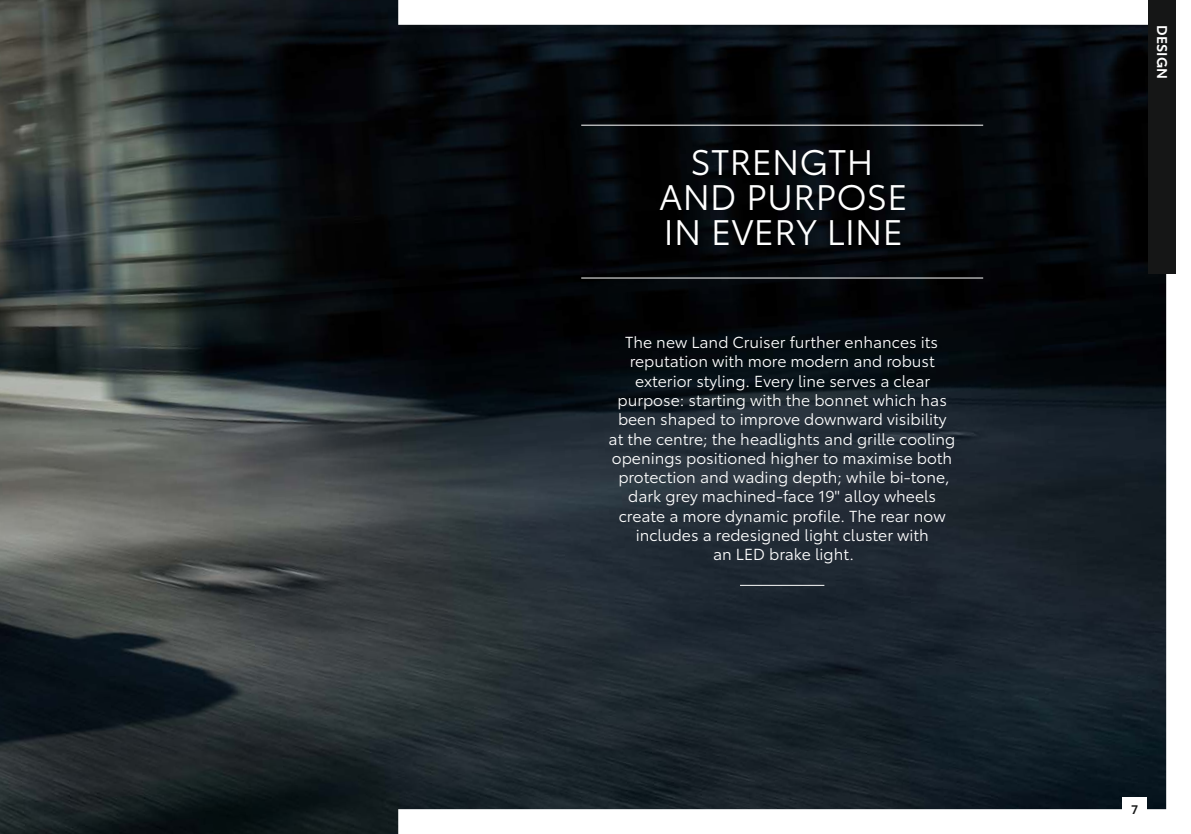
<style>
.page{position:relative;width:1191px;height:834px;background:#fff}
.page>*{position:absolute;margin:0;border:0;box-sizing:border-box;transform-origin:0 0}
.t1{font:35px/35px "Toyota Type";letter-spacing:.01em;color:#fff;text-align:center}
.t2{font:15.75px/19.2px "Toyota Type";color:#fff;text-align:center}
.t3{font:600 14px "Toyota Type";letter-spacing:.01em;color:#fff}
.t4{font:600 12.25px "Toyota Type";color:#151616}
</style>
<div class="page">
<img style="left:0;top:0;width:1166px;height:833px">
<div style="left:1148px;top:0;width:28px;height:273px;background:#151616"></div>
<hr style="left:581px;top:125px;width:402px;height:1px;background:#fff">
<hr style="left:581px;top:277px;width:402px;height:1px;background:#fff">
<hr style="left:740px;top:584px;width:84px;height:1px;background:#fff">
<div style="left:1122px;top:796px;width:25px;height:37px;background:#fff"></div>
<h1 class="t1" style="left:659px;top:148px;width:250px">STRENGTH<br>AND PURPOSE<br>IN EVERY LINE</h1>
<p class="t2" style="left:608px;top:334px;width:348px">The new Land Cruiser further enhances its reputation with more modern and robust exterior styling. Every line serves a clear purpose: starting with the bonnet which has been shaped to improve downward visibility at the centre; the headlights and grille cooling openings positioned higher to maximise both protection and wading depth; while bi-tone, dark grey machined-face 19" alloy wheels create a more dynamic profile. The rear now includes a redesigned light cluster with<br>an LED brake light.</p>
<p class="t3" style="left:1167px;top:25px;width:56px;rotate:90deg">DESIGN</p>
<p class="t4" style="left:1131px;top:804px;width:9px">7</p>
</div>
